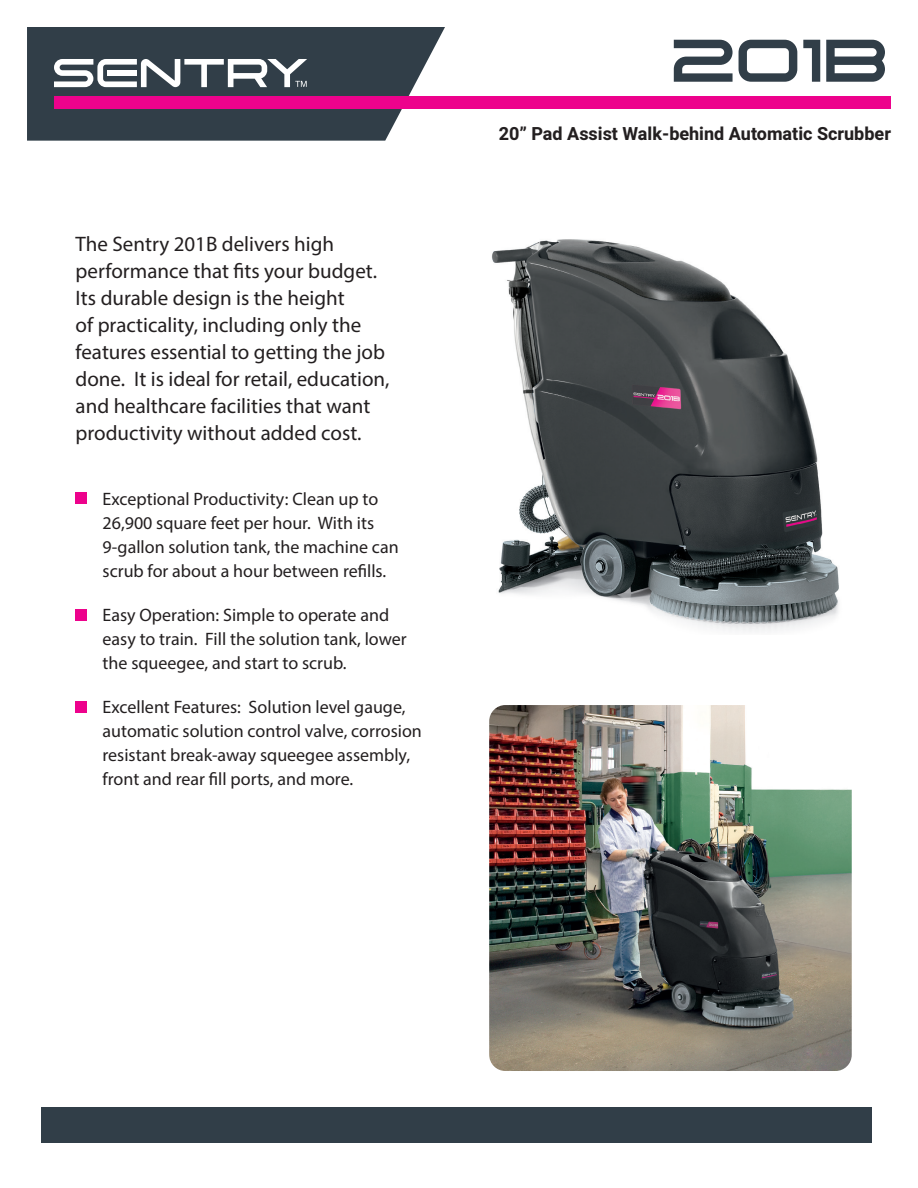
<style>
.page{position:relative;width:918px;height:1188px;background:#fff}
.page>*{position:absolute;margin:0;border:0;box-sizing:border-box;transform-origin:0 0}
.t1{font:60px "Tachyon";color:#313e48}
.t2{font:21px/27px "Myriad Pro";color:#231f20}
.t3{font:18px/24px "Myriad Pro";color:#231f20}
.t4{font:700 18px "Heebo";color:#231f20}
.s1{font-weight:700;font-size:31.5px;color:#ed028c}
</style>
<div class="page">
<svg style="left:27px;top:27px;width:418px;height:114px;background:#444d58"></svg>
<div style="left:54px;top:97px;width:837px;height:12px;background:#ed028c"></div>
<svg style="left:54px;top:59px;width:253px;height:28px"></svg>
<div style="left:42px;top:1108px;width:830px;height:35px;background:#313e48"></div>
<img style="left:491px;top:239px;width:348px;height:393px">
<img style="left:489px;top:705px;width:363px;height:366px">
<div style="left:75px;top:492px;width:12px;height:12px;background:#ed028c"></div>
<div style="left:75px;top:609px;width:12px;height:12px;background:#ed028c"></div>
<div style="left:75px;top:701px;width:12px;height:12px;background:#ed028c"></div>
<p class="t2" style="left:76px;top:230px;width:315px">The Sentry 201B delivers high performance that fits your budget.<br>Its durable design is the height<br>of practicality, including only the features essential to getting the job done. It is ideal for retail, education, and healthcare facilities that want productivity without added cost.</p>
<p class="t3" style="left:103px;top:487px;width:298px;text-indent:-27px"><span class="s1">•</span> Exceptional Productivity: Clean up to 26,900 square feet per hour. With its 9-gallon solution tank, the machine can scrub for about a hour between refills.</p>
<p class="t3" style="left:103px;top:603px;width:306px;text-indent:-27px"><span class="s1">•</span> Easy Operation: Simple to operate and easy to train. Fill the solution tank, lower the squeegee, and start to scrub.</p>
<p class="t3" style="left:103px;top:695px;width:321px;text-indent:-27px"><span class="s1">•</span> Excellent Features: Solution level gauge, automatic solution control valve, corrosion resistant break-away squeegee assembly, front and rear fill ports, and more.</p>
<p class="t1" style="left:674px;top:22px;width:219px">201B</p>
<p class="t4" style="left:499px;top:121px;width:394px">20” Pad Assist Walk-behind Automatic Scrubber</p>
</div>
